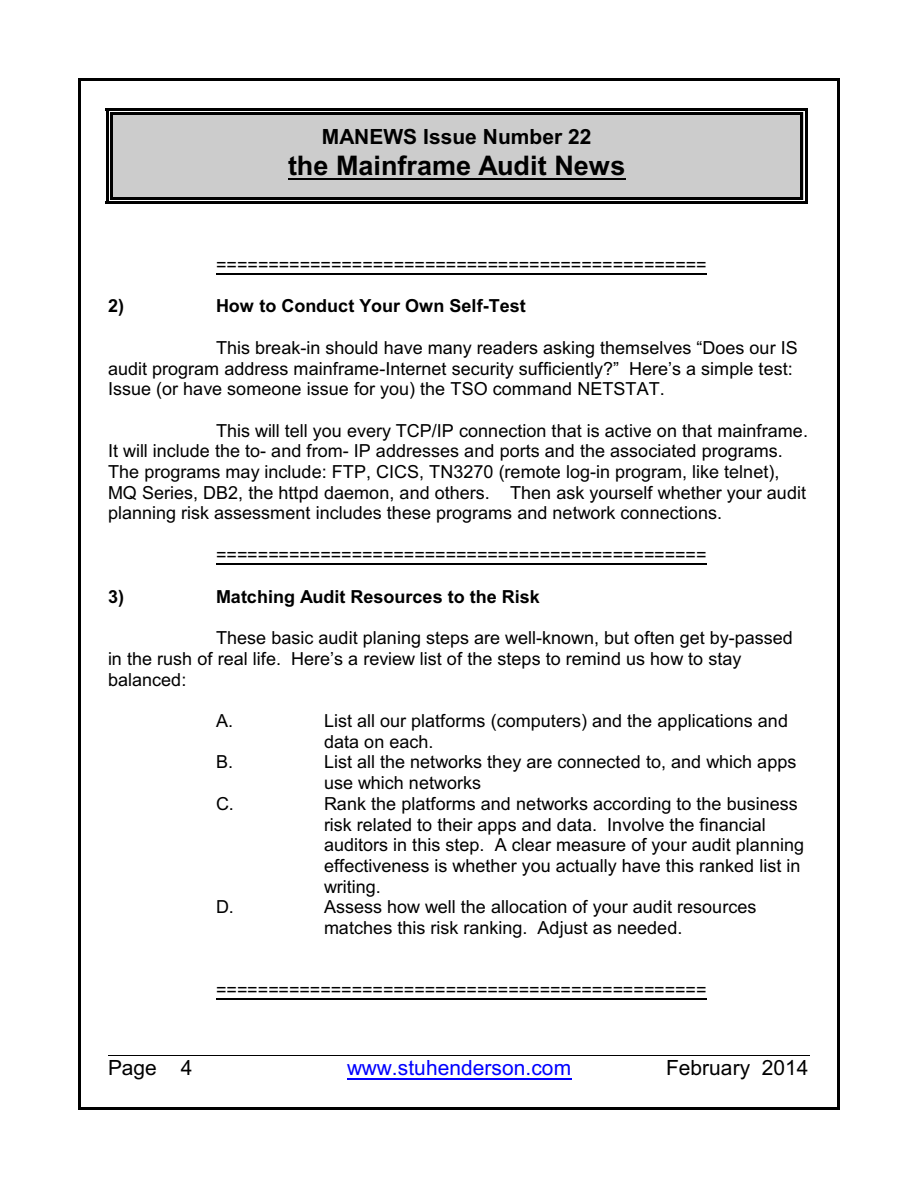
<style>
.page{position:relative;width:918px;height:1188px;background:#fff}
.page>*{position:absolute;margin:0;border:0;box-sizing:border-box;transform-origin:0 0}
.t1{font:700 27px "Arial";color:#000}
.t2{font:21px "Arial";color:#00f}
.t3{font:700 21px "Arial";color:#000}
.t4{font:21px "Arial";color:#000}
.t5{font:18px/20.7px "Arial";color:#000}
.t6{font:700 18px "Arial";color:#000}
</style>
<div class="page">
<hr style="left:78px;top:78px;width:3px;height:1032px;background:#000">
<hr style="left:837px;top:78px;width:3px;height:1032px;background:#000">
<hr style="left:78px;top:78px;width:762px;height:3px;background:#000">
<hr style="left:78px;top:1107px;width:762px;height:3px;background:#000">
<div style="left:110px;top:112px;width:693px;height:87px;background:#ccc"></div>
<hr style="left:288px;top:178px;width:338px;height:2px;background:#000">
<hr style="left:110px;top:112px;width:3px;height:87px;background:#000">
<hr style="left:800px;top:112px;width:3px;height:87px;background:#000">
<hr style="left:110px;top:112px;width:693px;height:3px;background:#000">
<hr style="left:110px;top:197px;width:693px;height:2px;background:#000">
<hr style="left:106px;top:108px;width:2px;height:96px;background:#000">
<hr style="left:805px;top:108px;width:2px;height:96px;background:#000">
<hr style="left:106px;top:108px;width:701px;height:3px;background:#000">
<hr style="left:106px;top:201px;width:701px;height:3px;background:#000">
<hr style="left:216px;top:273px;width:491px;height:1px;background:#000">
<hr style="left:216px;top:564px;width:491px;height:1px;background:#000">
<hr style="left:216px;top:999px;width:491px;height:1px;background:#000">
<hr style="left:347px;top:1078px;width:224px;height:1px;background:#00f">
<hr style="left:108px;top:1055px;width:702px;height:1px;background:#000">
<p class="t3" style="left:322px;top:129px;width:271px">MANEWS Issue Number 22</p>
<h1 class="t1" style="left:288px;top:155px;width:339px">the Mainframe Audit News</h1>
<p class="t5" style="left:216px;top:256px;width:492px">===============================================</p>
<p class="t6" style="left:108px;top:299px;width:18px">2)</p>
<p class="t6" style="left:216px;top:299px;width:311px">How to Conduct Your Own Self-Test</p>
<p class="t5" style="left:108px;top:339px;width:691px;text-indent:108px">This break-in should have many readers asking themselves “Does our IS audit program address mainframe-Internet security sufficiently?” Here’s a simple test:<br>Issue (or have someone issue for you) the TSO command NETSTAT.</p>
<p class="t5" style="left:108px;top:422px;width:702px;text-indent:108px">This will tell you every TCP/IP connection that is active on that mainframe.<br>It will include the to- and from- IP addresses and ports and the associated programs.<br>The programs may include: FTP, CICS, TN3270 (remote log-in program, like telnet), MQ Series, DB2, the httpd daemon, and others. Then ask yourself whether your audit planning risk assessment includes these programs and network connections.</p>
<p class="t5" style="left:216px;top:546px;width:492px">===============================================</p>
<p class="t6" style="left:108px;top:590px;width:18px">3)</p>
<p class="t6" style="left:216px;top:590px;width:325px">Matching Audit Resources to the Risk</p>
<p class="t5" style="left:108px;top:629px;width:686px;text-indent:108px">These basic audit planing steps are well-known, but often get by-passed in the rush of real life. Here’s a review list of the steps to remind us how to stay balanced:</p>
<p class="t5" style="left:216px;top:712px;width:19px">A.</p>
<p class="t5" style="left:324px;top:712px;width:466px">List all our platforms (computers) and the applications and data on each.</p>
<p class="t5" style="left:216px;top:753px;width:19px">B.</p>
<p class="t5" style="left:324px;top:753px;width:474px">List all the networks they are connected to, and which apps use which networks</p>
<p class="t5" style="left:216px;top:795px;width:19px">C.</p>
<p class="t5" style="left:324px;top:795px;width:482px">Rank the platforms and networks according to the business risk related to their apps and data. Involve the financial auditors in this step. A clear measure of your audit planning effectiveness is whether you actually have this ranked list in writing.</p>
<p class="t5" style="left:216px;top:898px;width:19px">D.</p>
<p class="t5" style="left:324px;top:898px;width:434px">Assess how well the allocation of your audit resources matches this risk ranking. Adjust as needed.</p>
<p class="t5" style="left:216px;top:981px;width:492px">===============================================</p>
<p class="t4" style="left:108px;top:1060px;width:86px">Page 4</p>
<p class="t2" style="left:347px;top:1060px;width:226px">www.stuhenderson.com</p>
<p class="t4" style="left:666px;top:1060px;width:144px">February 2014</p>
</div>
